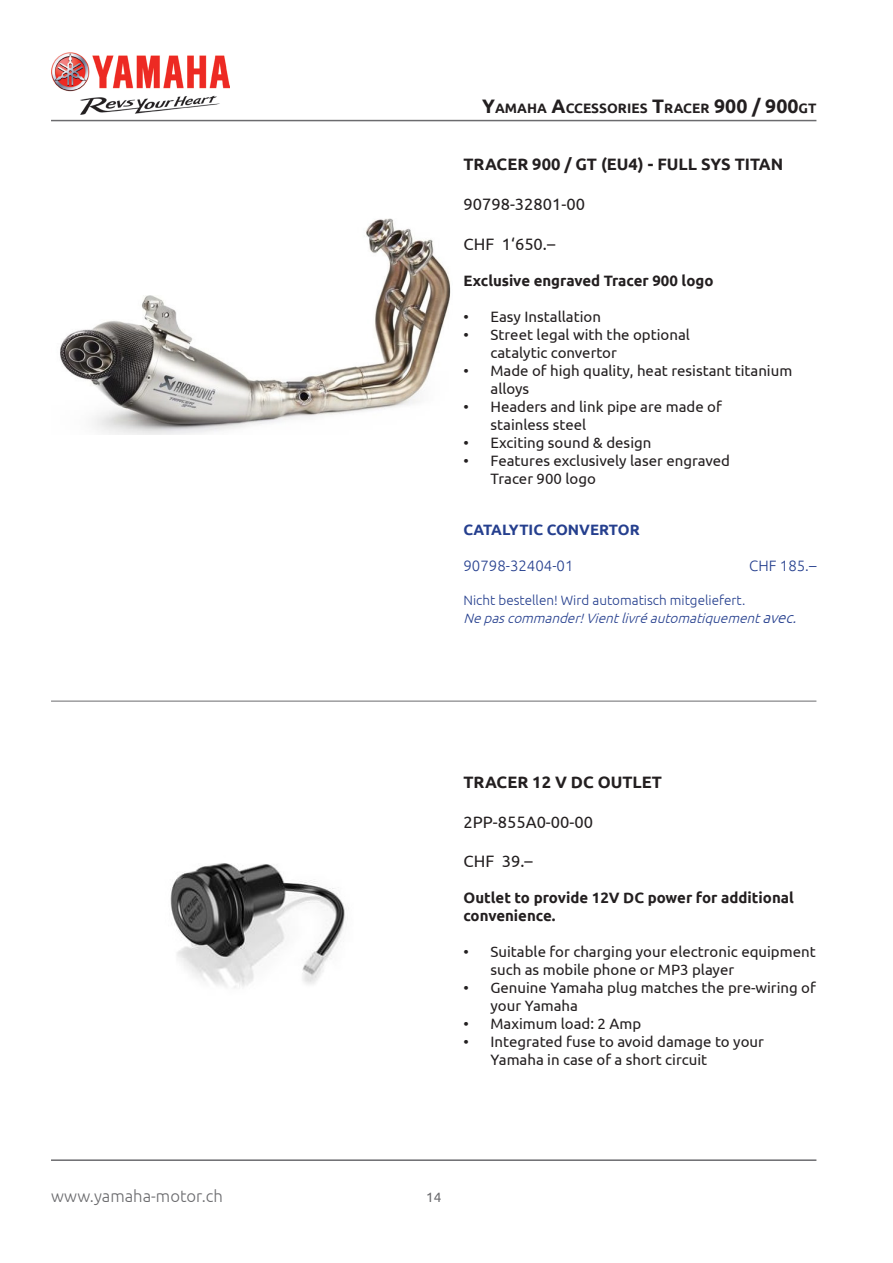
<style>
.page{position:relative;width:893px;height:1263px;background:#fff}
.page>*{position:absolute;margin:0;border:0;box-sizing:border-box;transform-origin:0 0}
.t1{font:700 16.5px "Ubuntu";color:#231f20}
.t2{font:16.5px "Ubuntu";color:#231f20}
.t3{font:300 16.5px "Ubuntu";color:#6b6b6e}
.t4{font:15px/18px "Ubuntu";color:#231f20}
.t5{font:700 15px/18px "Ubuntu";color:#231f20}
.t6{font:300 15px "Ubuntu";color:#253f8e}
.t7{font:700 15px "Ubuntu";color:#253f8e}
.t8{font:700 13.65px "Ubuntu";color:#231f20}
.t9{font:300 13.5px/18px "Ubuntu";color:#253f8e}
.t10{font:13.5px "Ubuntu";color:#6b6b6e}
.s1{font-size:19.5px}
.s2{font-style:italic}
.s3{font-style:italic;font-size:15px}
</style>
<div class="page">
<hr style="left:51px;top:1159px;width:765px;height:2px;background:#6b6b6e">
<hr style="left:51px;top:120px;width:765px;height:1px;background:#6b6b6e">
<img style="left:51px;top:53px;width:179px;height:62px">
<img style="left:60px;top:218px;width:391px;height:217px">
<hr style="left:51px;top:701px;width:765px;height:1px;background:#6b6b6e">
<img style="left:170px;top:863px;width:175px;height:125px">
<p class="t8" style="left:482px;top:100px;width:335px"><span class="s1">Y</span>AMAHA <span class="s1">A</span>CCESSORIES <span class="s1">T</span>RACER <span class="s1">900 / 900</span>GT</p>
<p class="t1" style="left:463px;top:154px;width:321px">TRACER 900 / GT (EU4) - FULL SYS TITAN</p>
<p class="t2" style="left:463px;top:194px;width:123px">90798-32801-00</p>
<p class="t2" style="left:463px;top:234px;width:93px">CHF 1‘650.–</p>
<p class="t5" style="left:463px;top:271px;width:251px">Exclusive engraved Tracer 900 logo</p>
<p class="t4" style="left:463px;top:307px;width:139px">• Easy Installation</p>
<p class="t4" style="left:490px;top:325px;width:201px;text-indent:-27px">• Street legal with the optional catalytic convertor</p>
<p class="t4" style="left:490px;top:361px;width:303px;text-indent:-27px">• Made of high quality, heat resistant titanium alloys</p>
<p class="t4" style="left:490px;top:397px;width:233px;text-indent:-27px">• Headers and link pipe are made of stainless steel</p>
<p class="t4" style="left:463px;top:433px;width:189px">• Exciting sound &amp; design</p>
<p class="t4" style="left:490px;top:451px;width:241px;text-indent:-27px">• Features exclusively laser engraved<br>Tracer 900 logo</p>
<p class="t7" style="left:463px;top:520px;width:178px">CATALYTIC CONVERTOR</p>
<p class="t6" style="left:463px;top:556px;width:111px">90798-32404-01</p>
<p class="t6" style="left:749px;top:556px;width:69px">CHF 185.–</p>
<p class="t9" style="left:463px;top:591px;width:339px">Nicht bestellen! Wird automatisch mitgeliefert.<br><span class="s2">Nepascommander!Vientlivréautomatiquement</span><span class="s3">avec.</span></p>
<p class="t1" style="left:463px;top:772px;width:200px">TRACER 12 V DC OUTLET</p>
<p class="t2" style="left:463px;top:812px;width:131px">2PP-855A0-00-00</p>
<p class="t2" style="left:463px;top:851px;width:71px">CHF 39.–</p>
<p class="t5" style="left:463px;top:889px;width:332px">Outlet to provide 12V DC power for additional convenience.</p>
<p class="t4" style="left:490px;top:942px;width:327px;text-indent:-27px">• Suitable for charging your electronic equipment such as mobile phone or MP3 player</p>
<p class="t4" style="left:490px;top:978px;width:327px;text-indent:-27px">• Genuine Yamaha plug matches the pre-wiring of your Yamaha</p>
<p class="t4" style="left:463px;top:1014px;width:179px">• Maximum load: 2 Amp</p>
<p class="t4" style="left:490px;top:1032px;width:275px;text-indent:-27px">• Integrated fuse to avoid damage to your<br>Yamaha in case of a short circuit</p>
<p class="t3" style="left:51px;top:1186px;width:173px">www.yamaha-motor.ch</p>
<p class="t10" style="left:426px;top:1189px;width:17px">14</p>
</div>
